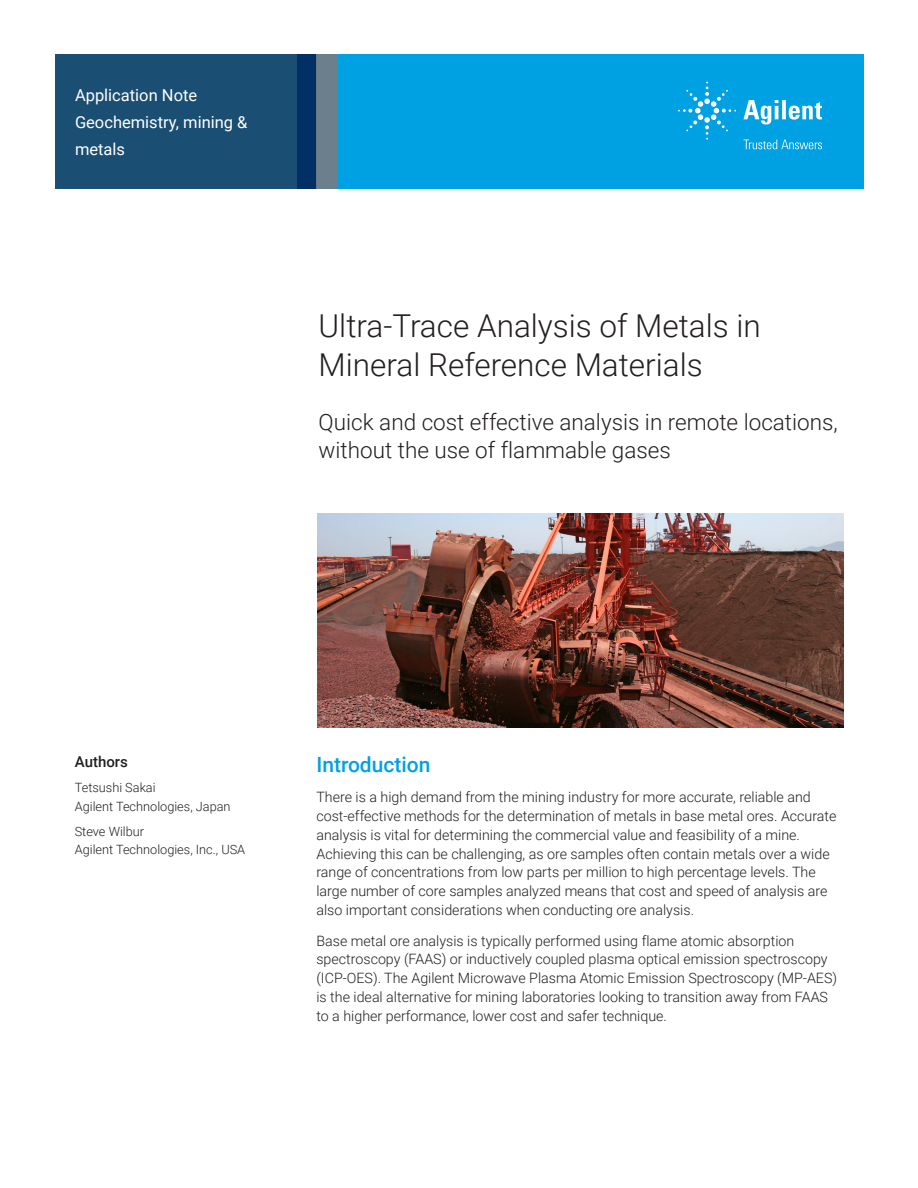
<style>
.page{position:relative;width:918px;height:1188px;background:#fff}
.page>*{position:absolute;margin:0;border:0;box-sizing:border-box;transform-origin:0 0}
.DATA_headline{font:300 31.5px/39px "Roboto";color:#231f20}
.DATA_subhead_large_b{font:300 22.5px/28.5px "Roboto";color:#231f20}
.DATA_subhead_large_b-2{font:500 21px "Roboto";color:#00a1e3}
.DATA_header{font:16.5px/27px "Roboto";color:#fff}
.DATA_author_title{font:500 15px "Roboto";color:#231f20}
.DATA_opener_text{font:300 14.25px/18.8px "Roboto";color:#231f20}
.DATA_author_name___i{font:300 12.75px/18.8px "Roboto";color:#231f20}
</style>
<div class="page">
<div style="left:297px;top:54px;width:567px;height:135px;background:#00a1e3"></div>
<svg style="left:55px;top:54px;width:261px;height:135px;background:#184b71"></svg>
<div style="left:316px;top:54px;width:22px;height:135px;background:#6b808c"></div>
<img style="left:317px;top:513px;width:526px;height:214px">
<svg style="left:743px;top:100px;width:79px;height:25px"></svg>
<svg style="left:678px;top:82px;width:58px;height:58px"></svg>
<svg style="left:744px;top:140px;width:78px;height:9px"></svg>
<p class="DATA_header" style="left:75px;top:81px;width:174px">Application Note<br>Geochemistry, mining &amp; metals</p>
<p class="DATA_headline" style="left:319px;top:305px;width:444px">Ultra-Trace Analysis of Metals in<br>Mineral Reference Materials</p>
<p class="DATA_subhead_large_b" style="left:319px;top:407px;width:521px">Quick and cost effective analysis in remote locations, without the use of flammable gases</p>
<p class="DATA_author_title" style="left:75px;top:751px;width:55px">Authors</p>
<p class="DATA_author_name___i" style="left:75px;top:778px;width:157px">Tetsushi Sakai<br>Agilent Technologies, Japan</p>
<p class="DATA_author_name___i" style="left:75px;top:821px;width:172px">Steve Wilbur<br>Agilent Technologies, Inc., USA</p>
<p class="DATA_subhead_large_b-2" style="left:316px;top:750px;width:116px">Introduction</p>
<p class="DATA_opener_text" style="left:316px;top:787px;width:522px">There is a high demand from the mining industry for more accurate, reliable and cost-effective methods for the determination of metals in base metal ores. Accurate analysis is vital for determining the commercial value and feasibility of a mine.<br>Achieving this can be challenging, as ore samples often contain metals over a wide range of concentrations from low parts per million to high percentage levels. The large number of core samples analyzed means that cost and speed of analysis are also important considerations when conducting ore analysis.</p>
<p class="DATA_opener_text" style="left:316px;top:931px;width:522px">Base metal ore analysis is typically performed using flame atomic absorption spectroscopy (FAAS) or inductively coupled plasma optical emission spectroscopy (ICP-OES). The Agilent Microwave Plasma Atomic Emission Spectroscopy (MP-AES) is the ideal alternative for mining laboratories looking to transition away from FAAS to a higher performance, lower cost and safer technique.</p>
</div>
